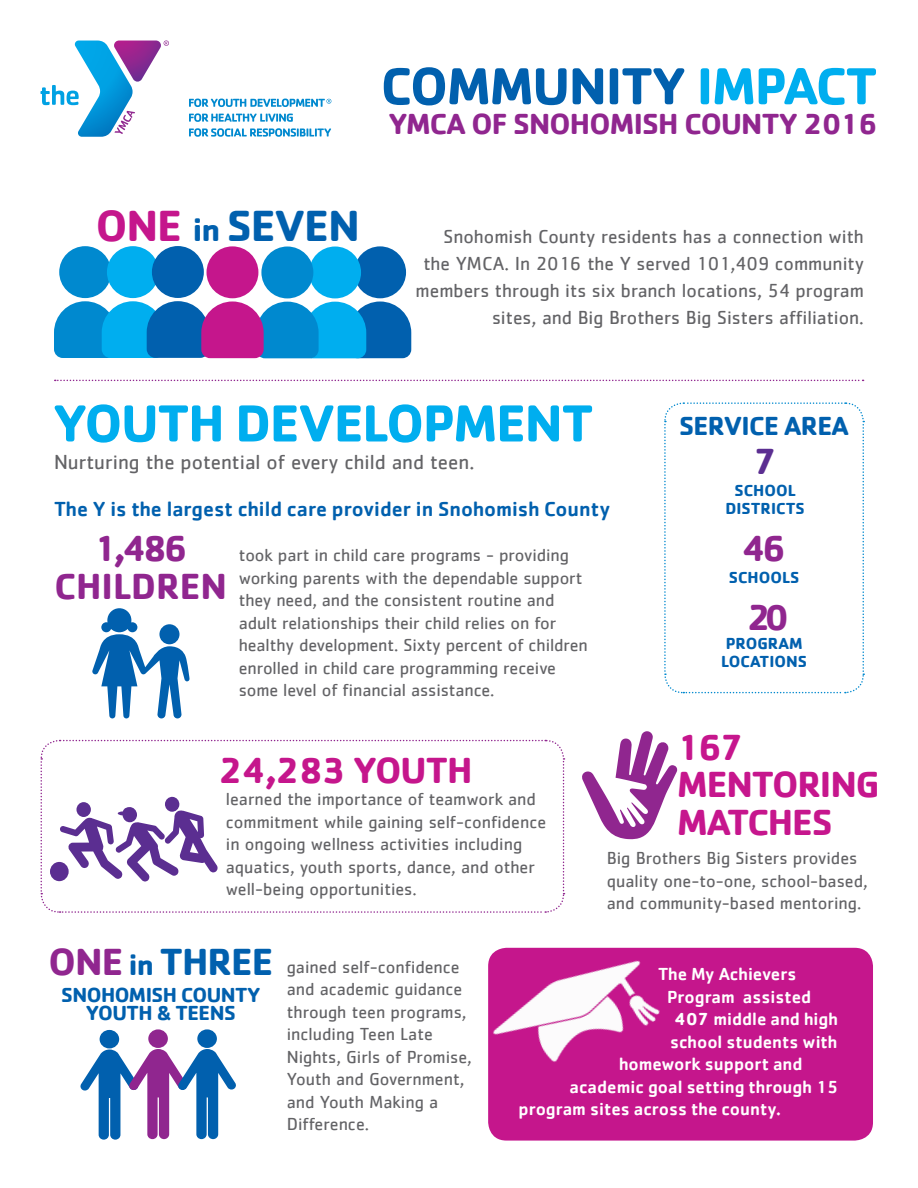
<style>
.page{position:relative;width:918px;height:1188px;background:#fff}
.page>*{position:absolute;margin:0;border:0;box-sizing:border-box;transform-origin:0 0}
.t1{font:700 54px "Cachet";letter-spacing:-.025em;color:#00aeef}
.t2{font:700 54px "Cachet";letter-spacing:-.025em;color:#0160ae}
.t3{font:700 45px "Cachet";letter-spacing:-.025em;color:#0160ae}
.t4{font:700 39px "Cachet";letter-spacing:-.025em;color:#0160ae}
.t5{font:700 37.5px/37.5px "Cachet";letter-spacing:-.03em;color:#c6168d}
.t6{font:700 37.5px/37.5px "Cachet";color:#90268f;text-align:center}
.t7{font:700 37.5px "Cachet";letter-spacing:-.025em;color:#c5168c}
.t8{font:700 37.5px "Cachet";color:#5b2e91}
.t9{font:700 30px "Cachet";letter-spacing:-.025em;color:#90268f}
.t10{font:700 27px "Cachet";letter-spacing:-.025em;color:#0160ae}
.t11{font:500 21px "Cachet";color:#0160ae}
.t12{font:21px "Cachet";color:#636366}
.t13{font:700 21px/18px "Cachet";letter-spacing:-.025em;color:#0160ae;text-align:center}
.t14{font:19.5px/27px "Cachet";color:#636366;text-align:right}
.t15{font:18px/22.5px "Cachet";color:#636366}
.t16{font:500 18px "Cachet";color:#fff}
.t17{font:700 16.5px/18px "Cachet";color:#0160ae;text-align:center}
.s1{color:#00aeef}
.s2{color:#c5168c}
.s3{font-size:33px}
.s4{color:#90268f}
.s5{font-size:30px}
.s6{font-weight:700}
</style>
<div class="page">
<svg style="left:41px;top:41px;width:128px;height:96px"></svg>
<svg style="left:55px;top:380px;width:809px;height:1px"></svg>
<div style="left:100px;top:1030px;width:19px;height:18px;background:#0160ae;border-radius:50%"></div>
<div style="left:148px;top:1029px;width:20px;height:19px;background:#90268f;border-radius:50%"></div>
<div style="left:197px;top:1029px;width:20px;height:19px;background:#0160ae;border-radius:50%"></div>
<svg style="left:80px;top:1049px;width:156px;height:91px"></svg>
<div style="left:488px;top:948px;width:385px;height:193px;background:#c5168c;border-radius:18px"></div>
<img style="left:488px;top:947px;width:180px;height:140px">
<div style="left:354px;top:246px;width:52px;height:52px;background:#0160ae;border-radius:50%"></div>
<div style="left:309px;top:247px;width:52px;height:51px;background:#00aeef;border-radius:50%"></div>
<div style="left:261px;top:247px;width:52px;height:51px;background:#0089cf;border-radius:50%"></div>
<div style="left:59px;top:246px;width:52px;height:52px;background:#0089cf;border-radius:50%"></div>
<div style="left:107px;top:246px;width:52px;height:52px;background:#00aeef;border-radius:50%"></div>
<div style="left:152px;top:246px;width:52px;height:52px;background:#0160ae;border-radius:50%"></div>
<div style="left:207px;top:246px;width:51px;height:52px;background:#c5168c;border-radius:50%"></div>
<svg style="left:54px;top:301px;width:357px;height:57px;background:#3380c8"></svg>
<svg style="left:92px;top:608px;width:98px;height:110px"></svg>
<svg style="left:40px;top:739px;width:525px;height:174px"></svg>
<svg style="left:582px;top:731px;width:95px;height:108px"></svg>
<svg style="left:189px;top:113px;width:104px;height:9px"></svg>
<svg style="left:189px;top:128px;width:142px;height:9px"></svg>
<svg style="left:189px;top:99px;width:142px;height:8px"></svg>
<svg style="left:664px;top:402px;width:201px;height:292px"></svg>
<p class="t2" style="left:381px;top:51px;width:498px">COMMUNITY <span class="s1">IMPACT</span></p>
<p class="t9" style="left:389px;top:105px;width:490px">YMCA OF SNOHOMISH COUNTY 2016</p>
<p class="t3" style="left:96px;top:196px;width:266px"><span class="s2">ONE</span> <span class="s3">in</span> SEVEN</p>
<p class="t14" style="left:416px;top:222px;width:450px">Snohomish County residents has a connection with the YMCA. In 2016 the Y served 101,409 community members through its six branch locations, 54 program sites, and Big Brothers Big Sisters affiliation.</p>
<p class="t1" style="left:53px;top:388px;width:542px">YOUTH DEVELOPMENT</p>
<p class="t12" style="left:54px;top:450px;width:422px">Nurturing the potential of every child and teen.</p>
<p class="t11" style="left:54px;top:496px;width:558px">The Y is the largest child care provider in Snohomish County</p>
<p class="t6" style="left:55px;top:529px;width:174px">1,486<br>CHILDREN</p>
<p class="t15" style="left:239px;top:543px;width:351px">took part in child care programs - providing working parents with the dependable support they need, and the consistent routine and adult relationships their child relies on for healthy development. Sixty percent of children enrolled in child care programming receive some level of financial assistance.</p>
<p class="t10" style="left:679px;top:409px;width:171px">SERVICE AREA</p>
<p class="t8" style="left:753px;top:437px;width:25px">7</p>
<p class="t17" style="left:726px;top:481px;width:81px">SCHOOL<br>DISTRICTS</p>
<p class="t6" style="left:742px;top:529px;width:46px">46</p>
<p class="t17" style="left:729px;top:568px;width:72px">SCHOOLS</p>
<p class="t6" style="left:747px;top:597px;width:43px">20</p>
<p class="t17" style="left:721px;top:634px;width:87px;text-align:left">PROGRAM<br>LOCATIONS</p>
<p class="t7" style="left:219px;top:746px;width:255px">24,283 YOUTH</p>
<p class="t15" style="left:226px;top:788px;width:322px">learned the importance of teamwork and commitment while gaining self-confidence in ongoing wellness activities including aquatics, youth sports, dance, and other well-being opportunities.</p>
<p class="t5" style="left:677px;top:727px;width:68px">167</p>
<p class="t5" style="left:677px;top:764px;width:204px">MENTORING<br>MATCHES</p>
<p class="t15" style="left:607px;top:847px;width:262px">Big Brothers Big Sisters provides quality one-to-one, school-based, and community-based mentoring.</p>
<p class="t4" style="left:48px;top:936px;width:226px"><span class="s4">ONE</span> <span class="s5">in</span> THREE</p>
<p class="t13" style="left:61px;top:985px;width:201px">SNOHOMISH COUNTY<br>YOUTH &amp; TEENS</p>
<p class="t15" style="left:287px;top:955px;width:187px">gained self-confidence and academic guidance through teen programs, including Teen Late<br>Nights, Girls of Promise,<br>Youth and Government, and Youth Making a<br>Difference.</p>
<p class="t16" style="left:658px;top:963px;width:140px">The My Achievers</p>
<p class="t16" style="left:667px;top:986px;width:146px">Program assisted</p>
<p class="t16" style="left:675px;top:1008px;width:165px"><span class="s6">407</span> middle and high</p>
<p class="t16" style="left:670px;top:1031px;width:169px">school students with</p>
<p class="t16" style="left:619px;top:1053px;width:185px">homework support and</p>
<p class="t16" style="left:570px;top:1076px;width:270px">academic goal setting through 15</p>
<p class="t16" style="left:519px;top:1098px;width:264px">program sites across the county.</p>
</div>
